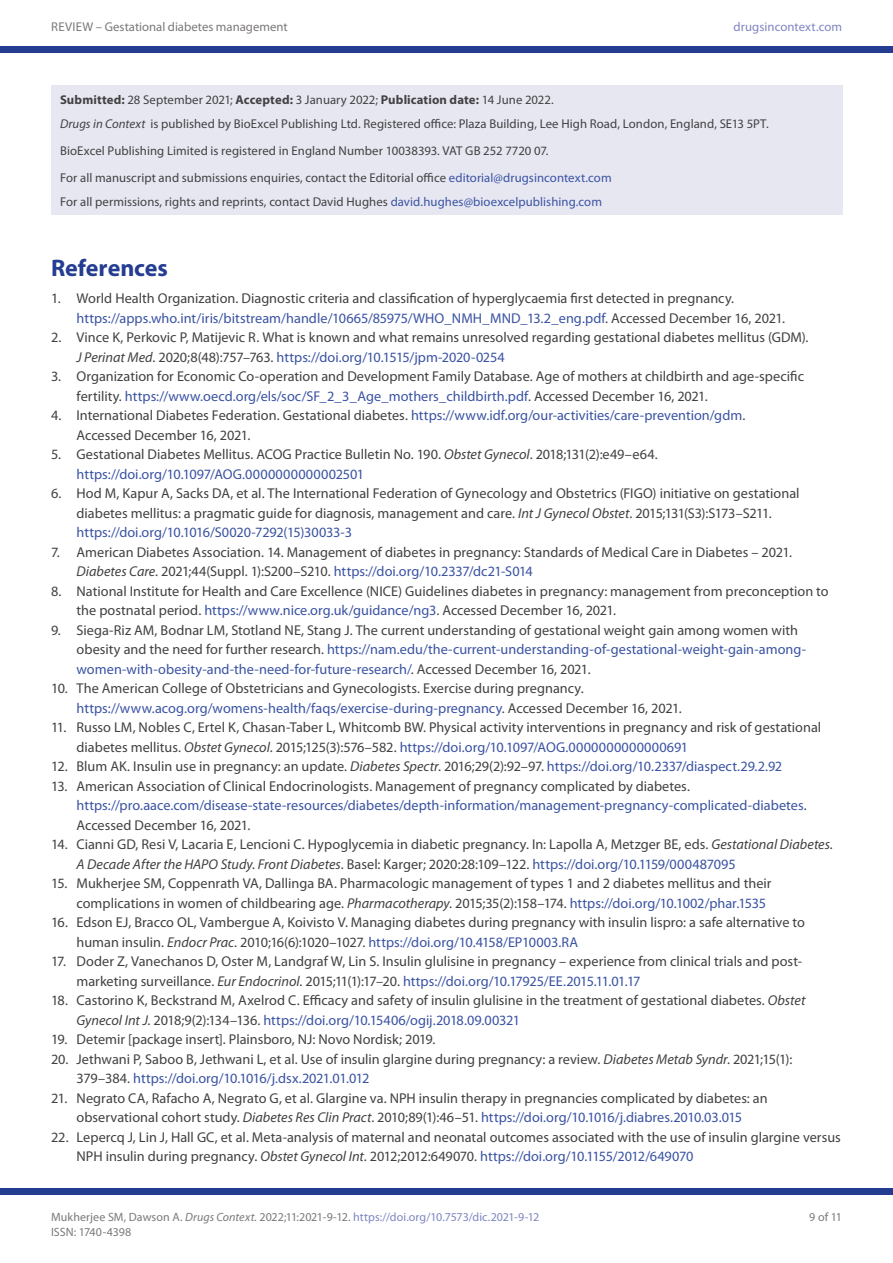
<style>
.page{position:relative;width:893px;height:1263px;background:#fff}
.page>*{position:absolute;margin:0;border:0;box-sizing:border-box;transform-origin:0 0}
.t1{font:700 24px "Myriad Pro";letter-spacing:-.005em;color:#243d91}
.REF_TX{font:14.25px/19.5px "Myriad Pro";color:#424142}
.SIDE_TXT{font:12.75px "Myriad Pro";letter-spacing:.005em;color:#424142}
.t2{font:12.75px "Myriad Pro";color:#7c7878}
.t3{font:12.75px "Myriad Pro";letter-spacing:.005em;color:#7f85c1}
.t4{font:12px "Myriad Pro";letter-spacing:.005em;color:#7c7878}
.s1{font-weight:700}
.s2{font-style:italic}
.s3{color:#3a53a3}
.s4{color:#7f85c1}
</style>
<div class="page">
<div style="left:0;top:1188px;width:893px;height:7px;background:#243d91"></div>
<div style="left:0;top:47px;width:893px;height:6px;background:#243d91"></div>
<div style="left:51px;top:85px;width:791px;height:130px;background:#e7e7f2"></div>
<p class="t2" style="left:51px;top:18px;width:238px">REVIEW – Gestational diabetes management</p>
<p class="t3" style="left:734px;top:18px;width:110px">drugsincontext.com</p>
<p class="SIDE_TXT" style="left:60px;top:91px;width:495px"><span class="s1">Submitted:</span> 28 September 2021; <span class="s1">Accepted:</span> 3 January 2022; <span class="s1">Publication date:</span> 14 June 2022.</p>
<p class="SIDE_TXT" style="left:60px;top:116px;width:710px"><span class="s2">Drugs in Context</span> is published by BioExcel Publishing Ltd. Registered office: Plaza Building, Lee High Road, London, England, SE13 5PT.</p>
<p class="SIDE_TXT" style="left:60px;top:143px;width:490px">BioExcel Publishing Limited is registered in England Number 10038393. VAT GB 252 7720 07.</p>
<p class="SIDE_TXT" style="left:60px;top:170px;width:553px">For all manuscript and submissions enquiries, contact the Editorial office <span class="s3">editorial@drugsincontext.com</span></p>
<p class="SIDE_TXT" style="left:60px;top:194px;width:543px">For all permissions, rights and reprints, contact David Hughes <span class="s3">david.hughes@bioexcelpublishing.com</span></p>
<h1 class="t1" style="left:51px;top:252px;width:118px">References</h1>
<p class="REF_TX" style="left:77px;top:288px;width:710px;text-indent:-26px">1. World Health Organization. Diagnostic criteria and classification of hyperglycaemia first detected in pregnancy. <span class="s3">https://apps.who.int/iris/bitstream/handle/10665/85975/WHO_NMH_MND_13.2_eng.pdf</span>. Accessed December 16, 2021.</p>
<p class="REF_TX" style="left:77px;top:327px;width:733px;text-indent:-26px">2. Vince K, Perkovic P, Matijevic R. What is known and what remains unresolved regarding gestational diabetes mellitus (GDM).<br><span class="s2">J Perinat Med</span>. 2020;8(48):757–763. <span class="s3">https://doi.org/10.1515/jpm-2020-0254</span></p>
<p class="REF_TX" style="left:77px;top:366px;width:729px;text-indent:-26px">3. Organization for Economic Co-operation and Development Family Database. Age of mothers at childbirth and age-specific fertility. <span class="s3">https://www.oecd.org/els/soc/SF_2_3_Age_mothers_childbirth.pdf</span>. Accessed December 16, 2021.</p>
<p class="REF_TX" style="left:77px;top:405px;width:670px;text-indent:-26px">4. International Diabetes Federation. Gestational diabetes. <span class="s3">https://www.idf.org/our-activities/care-prevention/gdm</span>.<br>Accessed December 16, 2021.</p>
<p class="REF_TX" style="left:77px;top:444px;width:583px;text-indent:-26px">5. Gestational Diabetes Mellitus. ACOG Practice Bulletin No. 190. <span class="s2">Obstet Gynecol</span>. 2018;131(2):e49–e64. <span class="s3">https://doi.org/10.1097/AOG.0000000000002501</span></p>
<p class="REF_TX" style="left:77px;top:483px;width:725px;text-indent:-26px">6. Hod M, Kapur A, Sacks DA, et al. The International Federation of Gynecology and Obstetrics (FIGO) initiative on gestational diabetes mellitus: a pragmatic guide for diagnosis, management and care. <span class="s2">Int J Gynecol Obstet</span>. 2015;131(S3):S173–S211. <span class="s3">https://doi.org/10.1016/S0020-7292(15)30033-3</span></p>
<p class="REF_TX" style="left:77px;top:542px;width:717px;text-indent:-26px">7. American Diabetes Association. 14. Management of diabetes in pregnancy: Standards of Medical Care in Diabetes – 2021.<br><span class="s2">Diabetes Care</span>. 2021;44(Suppl. 1):S200–S210. <span class="s3">https://doi.org/10.2337/dc21-S014</span></p>
<p class="REF_TX" style="left:77px;top:581px;width:754px;text-indent:-26px">8. National Institute for Health and Care Excellence (NICE) Guidelines diabetes in pregnancy: management from preconception to the postnatal period. <span class="s3">https://www.nice.org.uk/guidance/ng3</span>. Accessed December 16, 2021.</p>
<p class="REF_TX" style="left:77px;top:620px;width:731px;text-indent:-26px">9. Siega-Riz AM, Bodnar LM, Stotland NE, Stang J. The current understanding of gestational weight gain among women with obesity and the need for further research. <span class="s3">https://nam.edu/the-current-understanding-of-gestational-weight-gain-among&shy;women-with-obesity-and-the-need-for-future-research/</span>. Accessed December 16, 2021.</p>
<p class="REF_TX" style="left:77px;top:678px;width:607px;text-indent:-26px">10. The American College of Obstetricians and Gynecologists. Exercise during pregnancy. <span class="s3">https://www.acog.org/womens-health/faqs/exercise-during-pregnancy</span>. Accessed December 16, 2021.</p>
<p class="REF_TX" style="left:77px;top:717px;width:746px;text-indent:-26px">11. Russo LM, Nobles C, Ertel K, Chasan-Taber L, Whitcomb BW. Physical activity interventions in pregnancy and risk of gestational diabetes mellitus. <span class="s2">Obstet Gynecol</span>. 2015;125(3):576–582. <span class="s3">https://doi.org/10.1097/AOG.0000000000000691</span></p>
<p class="REF_TX" style="left:51px;top:756px;width:733px">12. Blum AK. Insulin use in pregnancy: an update. <span class="s2">Diabetes Spectr</span>. 2016;29(2):92–97. <span class="s3">https://doi.org/10.2337/diaspect.29.2.92</span></p>
<p class="REF_TX" style="left:77px;top:776px;width:732px;text-indent:-26px">13. American Association of Clinical Endocrinologists. Management of pregnancy complicated by diabetes. <span class="s3">https://pro.aace.com/disease-state-resources/diabetes/depth-information/management-pregnancy-complicated-diabetes</span>.<br>Accessed December 16, 2021.</p>
<p class="REF_TX" style="left:77px;top:834px;width:758px;text-indent:-26px">14. Cianni GD, Resi V, Lacaria E, Lencioni C. Hypoglycemia in diabetic pregnancy. In: Lapolla A, Metzger BE, eds. <span class="s2">Gestational Diabetes.<br>A Decade After the HAPO Study. Front Diabetes</span>. Basel: Karger; 2020:28:109–122. <span class="s3">https://doi.org/10.1159/000487095</span></p>
<p class="REF_TX" style="left:77px;top:873px;width:696px;text-indent:-26px">15. Mukherjee SM, Coppenrath VA, Dallinga BA. Pharmacologic management of types 1 and 2 diabetes mellitus and their complications in women of childbearing age. <span class="s2">Pharmacotherapy</span>. 2015;35(2):158–174. <span class="s3">https://doi.org/10.1002/phar.1535</span></p>
<p class="REF_TX" style="left:77px;top:912px;width:730px;text-indent:-26px">16. Edson EJ, Bracco OL, Vambergue A, Koivisto V. Managing diabetes during pregnancy with insulin lispro: a safe alternative to human insulin. <span class="s2">Endocr Prac</span>. 2010;16(6):1020–1027. <span class="s3">https://doi.org/10.4158/EP10003.RA</span></p>
<p class="REF_TX" style="left:77px;top:951px;width:727px;text-indent:-26px">17. Doder Z, Vanechanos D, Oster M, Landgraf W, Lin S. Insulin glulisine in pregnancy – experience from clinical trials and post&shy;marketing surveillance. <span class="s2">Eur Endocrinol</span>. 2015;11(1):17–20. <span class="s3">https://doi.org/10.17925/EE.2015.11.01.17</span></p>
<p class="REF_TX" style="left:77px;top:990px;width:730px;text-indent:-26px">18. Castorino K, Beckstrand M, Axelrod C. Efficacy and safety of insulin glulisine in the treatment of gestational diabetes. <span class="s2">Obstet<br>Gynecol Int J</span>. 2018;9(2):134–136. <span class="s3">https://doi.org/10.15406/ogij.2018.09.00321</span></p>
<p class="REF_TX" style="left:51px;top:1029px;width:386px">19. Detemir [package insert]. Plainsboro, NJ: Novo Nordisk; 2019.</p>
<p class="REF_TX" style="left:77px;top:1049px;width:717px;text-indent:-26px">20. Jethwani P, Saboo B, Jethwani L, et al. Use of insulin glargine during pregnancy: a review. <span class="s2">Diabetes Metab Syndr</span>. 2021;15(1):<br>379–384. <span class="s3">https://doi.org/10.1016/j.dsx.2021.01.012</span></p>
<p class="REF_TX" style="left:51px;top:1088px;width:718px;text-align:center">21. Negrato CA, Rafacho A, Negrato G, et al. Glargine va. NPH insulin therapy in pregnancies complicated by diabetes: an observational cohort study. <span class="s2">Diabetes Res Clin Pract</span>. 2010;89(1):46–51. <span class="s3">https://doi.org/10.1016/j.diabres.2010.03.015</span></p>
<p class="REF_TX" style="left:77px;top:1127px;width:766px;text-indent:-26px">22. Lepercq J, Lin J, Hall GC, et al. Meta-analysis of maternal and neonatal outcomes associated with the use of insulin glargine versus<br>NPH insulin during pregnancy. <span class="s2">Obstet Gynecol Int</span>. 2012;2012:649070. <span class="s3">https://doi.org/10.1155/2012/649070</span></p>
<p class="t4" style="left:51px;top:1209px;width:490px">Mukherjee SM, Dawson A. <span class="s2">Drugs Context.</span> 2022;11:2021-9-12. <span class="s4">https://doi.org/10.7573/dic.2021-9-12</span></p>
<p class="t4" style="left:809px;top:1209px;width:34px">9 of 11</p>
<p class="t4" style="left:51px;top:1224px;width:82px">ISSN: 1740-4398</p>
</div>
